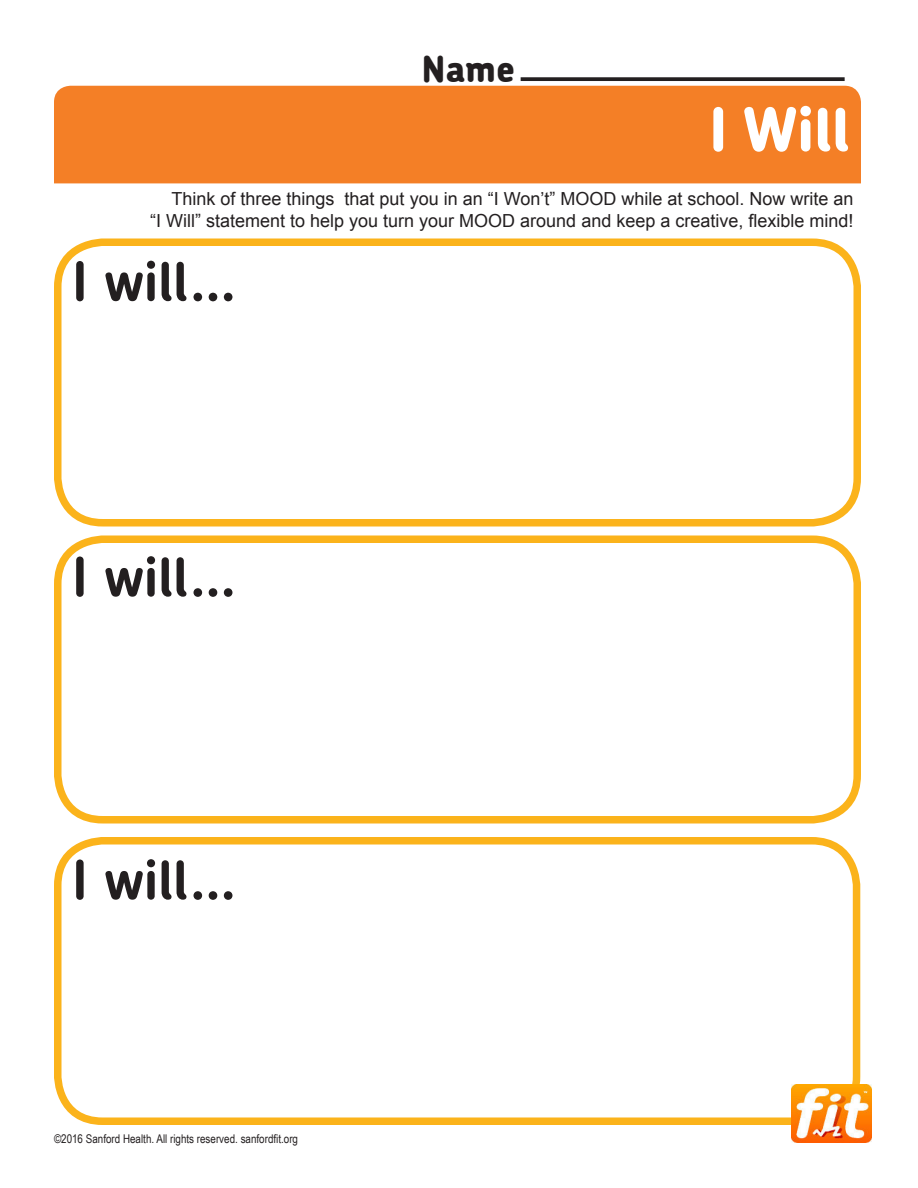
<style>
.page{position:relative;width:918px;height:1188px;background:#fff}
.page>*{position:absolute;margin:0;border:0;box-sizing:border-box;transform-origin:0 0}
.t1{font:800 60px "Chevin";color:#fff}
.t2{font:700 54px "Chevin";color:#231f20}
.t3{font:800 36px "Chevin";color:#231f20}
.t4{font:18px/21.6px "Arial";color:#231f20;text-align:right}
.t5{font:12px "Arial Narrow";color:#231f20}
</style>
<div class="page">
<div style="left:54px;top:86px;width:807px;height:97px;background:#f47f26"></div>
<svg style="left:521px;top:77px;width:324px;height:4px"></svg>
<div style="left:54px;top:238px;width:807px;height:288px;border:8px solid #fbb31b;border-radius:45px"></div>
<div style="left:54px;top:536px;width:807px;height:288px;border:8px solid #fbb31b;border-radius:45px"></div>
<div style="left:54px;top:837px;width:806px;height:288px;border:8px solid #fbb31b;border-radius:45px"></div>
<img style="left:791px;top:1085px;width:80px;height:58px">
<p class="t3" style="left:422px;top:45px;width:95px">Name</p>
<p class="t1" style="left:709px;top:90px;width:142px">I Will</p>
<p class="t4" style="left:150px;top:188px;width:705px">Think of three things that put you in an “I Won’t” MOOD while at school. Now write an<br>“I Will” statement to help you turn your MOOD around and keep a creative, flexible mind!</p>
<p class="t2" style="left:72px;top:246px;width:165px">I will...</p>
<p class="t2" style="left:72px;top:541px;width:165px">I will...</p>
<p class="t2" style="left:72px;top:844px;width:165px">I will...</p>
<p class="t5" style="left:54px;top:1130px;width:246px">©2016 Sanford Health. All rights reserved. sanfordfit.org</p>
</div>
